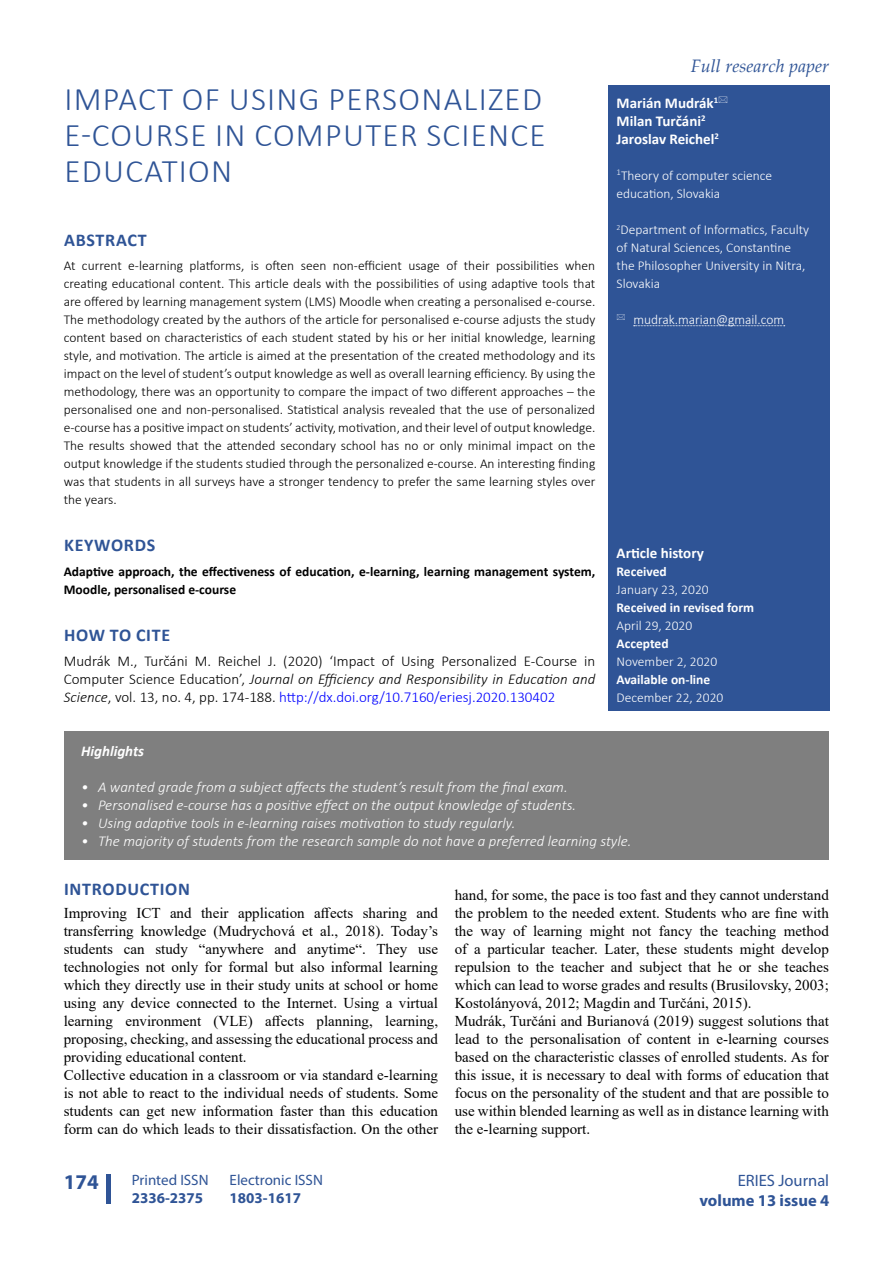
<style>
.page{position:relative;width:893px;height:1263px;background:#fff}
.page>*{position:absolute;margin:0;border:0;box-sizing:border-box;transform-origin:0 0}
.t1{font:300 33px/36px "Calibri";letter-spacing:.04em;color:#2f5496;text-align:justify}
.t2{font:700 21px "Myriad Pro";color:#2f5496}
.t3{font:700 18px "Calibri";letter-spacing:.04em;color:#2f5496}
.t4{font:italic 18px "Palatino Linotype";color:#2f5496}
.t5{font:700 16.5px "Myriad Pro";color:#2f5496}
.t6{font:16.5px "Myriad Pro";color:#2f5496}
.t7{font:15px/18px "Times New Roman";color:#000}
.t8{font:italic 300 15px "Calibri";color:#fff}
.t9{font:300 15px/18px "Calibri";color:#000;text-align:justify}
.t10{font:700 15px/18px "Calibri";color:#fff}
.t11{font:15px "Myriad Pro";color:#2f5496}
.t12{font:700 15px "Myriad Pro";color:#2f5496}
.t13{font:italic 700 15px "Calibri";color:#fff}
.t14{font:300 13.5px/18px "Calibri";color:#000;text-align:justify}
.t15{font:300 13.5px/18px "Calibri";color:#fff}
.t16{font:700 13.5px/18px "Calibri";color:#000}
.t17{font:700 13.5px "Calibri";color:#fff}
.s1{font-style:italic}
.s2{color:#00f}
</style>
<div class="page">
<div style="left:106px;top:1174px;width:5px;height:29px;background:#2f5496"></div>
<div style="left:608px;top:85px;width:221px;height:625px;background:#2f5496"></div>
<svg style="left:634px;top:325px;width:151px;height:1px"></svg>
<div style="left:64px;top:731px;width:765px;height:129px;background:#7f7f7f"></div>
<h1 class="t1" style="left:64px;top:81px;width:483px">IMPACT OF USING PERSONALIZED E-COURSE IN COMPUTER SCIENCE EDUCATION</h1>
<p class="t3" style="left:64px;top:227px;width:84px">ABSTRACT</p>
<p class="t14" style="left:64px;top:256px;width:533px">At current e-learning platforms, is often seen non-efficient usage of their possibilities when creating educational content. This article deals with the possibilities of using adaptive tools that are offered by learning management system (LMS) Moodle when creating a personalised e-course.<br>The methodology created by the authors of the article for personalised e-course adjusts the study content based on characteristics of each student stated by his or her initial knowledge, learning style, and motivation. The article is aimed at the presentation of the created methodology and its impact on the level of student’s output knowledge as well as overall learning efficiency. By using the methodology, there was an opportunity to compare the impact of two different approaches – the personalised one and non-personalised. Statistical analysis revealed that the use of personalized e-course has a positive impact on students’ activity, motivation, and their level of output knowledge.<br>The results showed that the attended secondary school has no or only minimal impact on the output knowledge if the students studied through the personalized e-course. An interesting finding was that students in all surveys have a stronger tendency to prefer the same learning styles over the years.</p>
<p class="t3" style="left:64px;top:532px;width:93px">KEYWORDS</p>
<p class="t16" style="left:64px;top:562px;width:533px">Adaptive approach, the effectiveness of education, e-learning, learning management system,<br>Moodle, personalised e-course</p>
<p class="t3" style="left:64px;top:622px;width:108px">HOW TO CITE</p>
<p class="t9" style="left:64px;top:652px;width:533px">Mudrák M., Turčáni M. Reichel J. (2020) ‘Impact of Using Personalized E-Course in Computer Science Education’, <span class="s1">Journal on Efficiency and Responsibility in Education and Science</span>, vol. 13, no. 4, pp. 174-188. <span class="s2">http://dx.doi.org/10.7160/eriesj.2020.130402</span></p>
<p class="t4" style="left:691px;top:53px;width:140px">Full research paper</p>
<p class="t10" style="left:617px;top:94px;width:104px">Marián Mudrák<sup>1<br></sup>Milan Turčáni<sup>2<br></sup>Jaroslav Reichel<sup>2</sup></p>
<p class="t15" style="left:617px;top:166px;width:157px"><sup>1</sup>Theory of computer science education, Slovakia</p>
<p class="t15" style="left:617px;top:220px;width:194px"><sup>2</sup>Department of Informatics, Faculty of Natural Sciences, Constantine the Philosopher University in Nitra,<br>Slovakia</p>
<p class="t15" style="left:633px;top:310px;width:152px">mudrak.marian@gmail.com</p>
<p class="t10" style="left:617px;top:544px;width:89px">Article history</p>
<p class="t17" style="left:617px;top:562px;width:52px">Received</p>
<p class="t15" style="left:617px;top:580px;width:94px">January 23, 2020</p>
<p class="t17" style="left:617px;top:598px;width:139px">Received in revised form</p>
<p class="t15" style="left:617px;top:616px;width:77px">April 29, 2020</p>
<p class="t17" style="left:617px;top:634px;width:54px">Accepted</p>
<p class="t15" style="left:617px;top:652px;width:102px">November 2, 2020</p>
<p class="t17" style="left:617px;top:670px;width:95px">Available on-line</p>
<p class="t15" style="left:617px;top:688px;width:108px">December 22, 2020</p>
<p class="t13" style="left:81px;top:740px;width:65px">Highlights</p>
<p class="t8" style="left:81px;top:778px;width:488px">• A wanted grade from a subject affects the student’s result from the final exam.</p>
<p class="t8" style="left:81px;top:796px;width:497px">• Personalised e-course has a positive effect on the output knowledge of students.</p>
<p class="t8" style="left:81px;top:814px;width:436px">• Using adaptive tools in e-learning raises motivation to study regularly.</p>
<p class="t8" style="left:81px;top:832px;width:552px">• The majority of students from the research sample do not have a preferred learning style.</p>
<p class="t3" style="left:64px;top:876px;width:127px">INTRODUCTION</p>
<p class="t7" style="left:64px;top:904px;width:376px">Improving ICT and their application affects sharing and transferring knowledge (Mudrychová et al., 2018). Today’s students can study “anywhere and anytime“. They use technologies not only for formal but also informal learning which they directly use in their study units at school or home using any device connected to the Internet. Using a virtual learning environment (VLE) affects planning, learning, proposing, checking, and assessing the educational process and providing educational content.<br>Collective education in a classroom or via standard e-learning is not able to react to the individual needs of students. Some students can get new information faster than this education form can do which leads to their dissatisfaction. On the other</p>
<p class="t7" style="left:455px;top:886px;width:376px">hand, for some, the pace is too fast and they cannot understand the problem to the needed extent. Students who are fine with the way of learning might not fancy the teaching method of a particular teacher. Later, these students might develop repulsion to the teacher and subject that he or she teaches which can lead to worse grades and results (Brusilovsky, 2003; Kostolányová, 2012; Magdin and Turčáni, 2015).<br>Mudrák, Turčáni and Burianová (2019) suggest solutions that lead to the personalisation of content in e-learning courses based on the characteristic classes of enrolled students. As for this issue, it is necessary to deal with forms of education that focus on the personality of the student and that are possible to use within blended learning as well as in distance learning with the e-learning support.</p>
<p class="t11" style="left:230px;top:1170px;width:95px">Electronic ISSN</p>
<p class="t12" style="left:230px;top:1188px;width:73px">1803-1617</p>
<p class="t11" style="left:132px;top:1171px;width:78px">Printed ISSN</p>
<p class="t12" style="left:132px;top:1188px;width:73px">2336-2375</p>
<h2 class="t2" style="left:64px;top:1169px;width:36px">174</h2>
<p class="t6" style="left:738px;top:1170px;width:93px">ERIES Journal</p>
<p class="t5" style="left:699px;top:1189px;width:131px">volume 13 issue 4</p>
</div>
